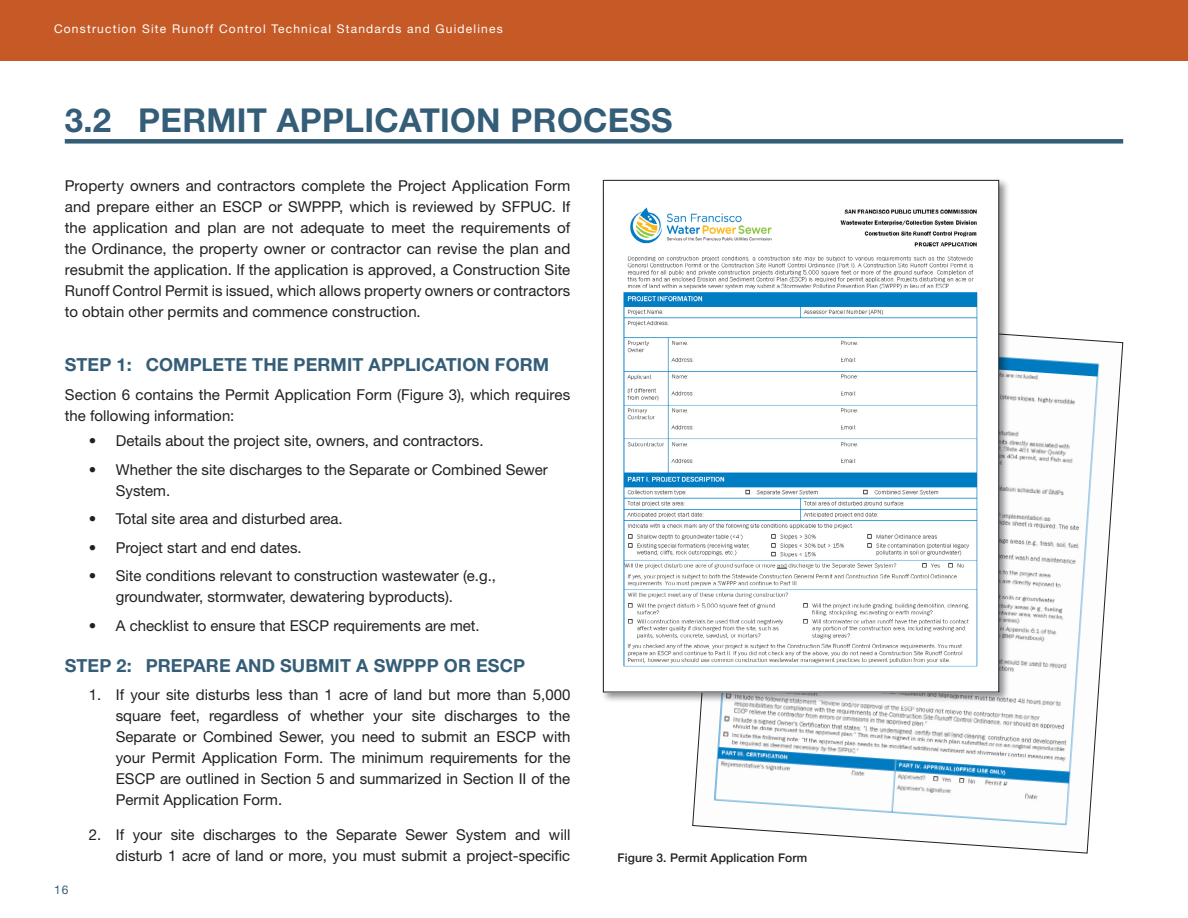
<style>
.page{position:relative;width:1188px;height:918px;background:#fff}
.page>*{position:absolute;margin:0;border:0;box-sizing:border-box;transform-origin:0 0}
.Heading_1{font:700 33px "Helvetica Neue LT Std";letter-spacing:.01em;color:#345d78}
.heading_steps{font:700 18px "Helvetica Neue LT Std";letter-spacing:.005em;color:#345d78}
.body_text{font:15px/21px "Helvetica Neue LT Std";color:#231f20;text-align:justify}
.body_text_before_bul{font:15px/21px "Helvetica Neue LT Std";letter-spacing:.005em;color:#231f20}
.t1{font:12px "Helvetica Neue LT Std";letter-spacing:.1em;color:#fff}
.t2{font:500 12px "Helvetica Neue LT Std";letter-spacing:.01em;color:#231f20}
.t3{font:12px "Helvetica Neue LT Std";color:#345d78}
</style>
<div class="page">
<div style="left:0;top:0;width:1188px;height:61px;background:#c65a27"></div>
<div style="left:65px;top:139px;width:1058px;height:5px;background:#345d78"></div>
<svg style="left:692px;top:334px;width:432px;height:520px"></svg>
<div style="left:601px;top:178px;width:409px;height:525px;background:#01060e;opacity:.45"></div>
<img style="left:605px;top:182px;width:392px;height:508px">
<p class="t1" style="left:54px;top:22px;width:450px">Construction Site Runoff Control Technical Standards and Guidelines</p>
<h1 class="Heading_1" style="left:65px;top:99px;width:609px">3.2 PERMIT APPLICATION PROCESS</h1>
<p class="body_text" style="left:65px;top:175px;width:507px">Property owners and contractors complete the Project Application Form and prepare either an ESCP or SWPPP, which is reviewed by SFPUC. If the application and plan are not adequate to meet the requirements of the Ordinance, the property owner or contractor can revise the plan and resubmit the application. If the application is approved, a Construction Site Runoff Control Permit is issued, which allows property owners or contractors to obtain other permits and commence construction.</p>
<p class="heading_steps" style="left:65px;top:354px;width:486px">STEP 1: COMPLETE THE PERMIT APPLICATION FORM</p>
<p class="body_text_before_bul" style="left:65px;top:384px;width:507px">Section 6 contains the Permit Application Form (Figure 3), which requires the following information:</p>
<p class="body_text" style="left:89px;top:430px;width:396px">• Details about the project site, owners, and contractors.</p>
<p class="body_text" style="left:116px;top:459px;width:434px;text-indent:-27px">• Whether the site discharges to the Separate or Combined Sewer<br>System.</p>
<p class="body_text" style="left:89px;top:508px;width:255px">• Total site area and disturbed area.</p>
<p class="body_text" style="left:89px;top:537px;width:214px">• Project start and end dates.</p>
<p class="body_text" style="left:116px;top:565px;width:382px;text-indent:-27px">• Site conditions relevant to construction wastewater (e.g., groundwater, stormwater, dewatering byproducts).</p>
<p class="body_text" style="left:89px;top:615px;width:393px">• A checklist to ensure that ESCP requirements are met.</p>
<p class="heading_steps" style="left:65px;top:654px;width:462px">STEP 2: PREPARE AND SUBMIT A SWPPP OR ESCP</p>
<p class="body_text" style="left:116px;top:684px;width:456px;text-indent:-27px">1. If your site disturbs less than 1 acre of land but more than 5,000 square feet, regardless of whether your site discharges to the Separate or Combined Sewer, you need to submit an ESCP with your Permit Application Form. The minimum requirements for the ESCP are outlined in Section 5 and summarized in Section II of the Permit Application Form.</p>
<p class="body_text" style="left:89px;top:824px;width:483px;text-align:right">2. If your site discharges to the Separate Sewer System and will disturb 1 acre of land or more, you must submit a project-specific</p>
<p class="t3" style="left:54px;top:883px;width:16px">16</p>
<p class="t2" style="left:618px;top:851px;width:191px">Figure 3. Permit Application Form</p>
</div>
